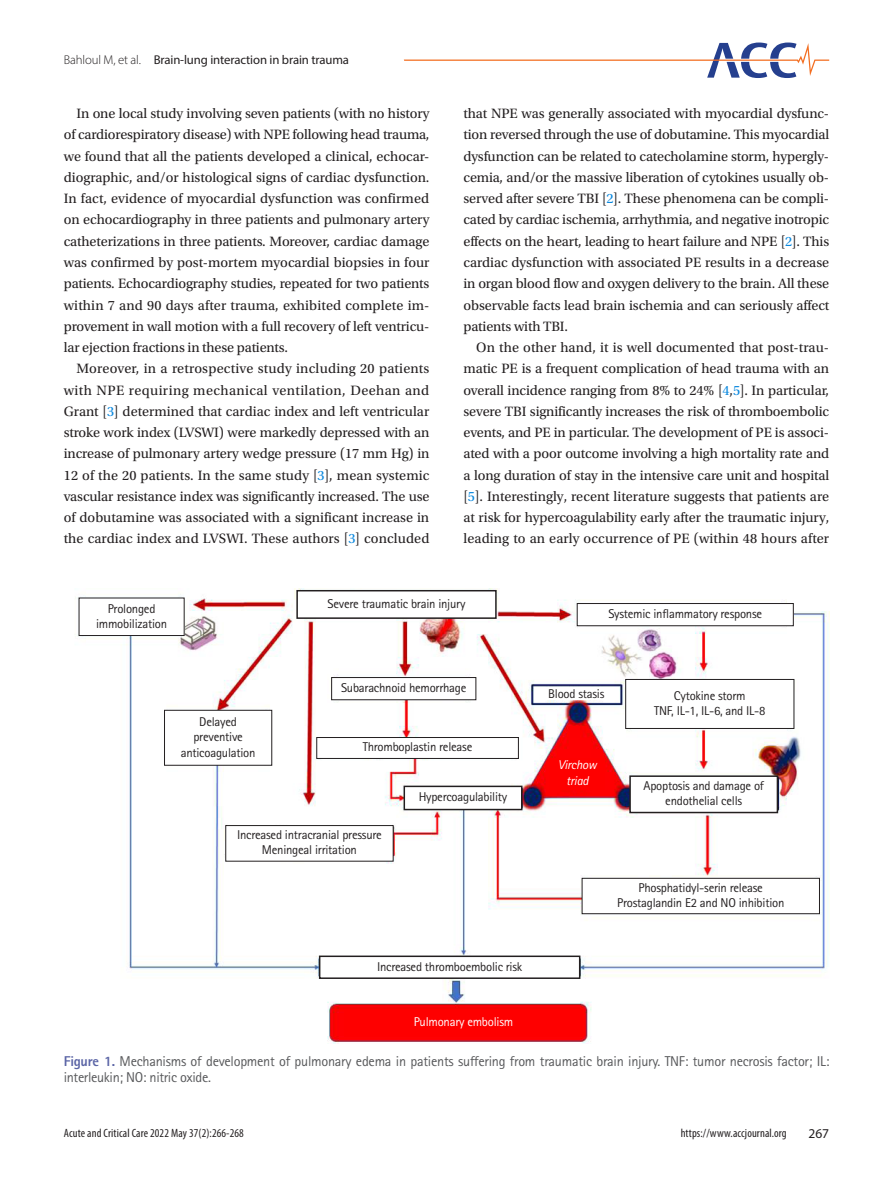
<style>
.page{position:relative;width:893px;height:1191px;background:#fff}
.page>*{position:absolute;margin:0;border:0;box-sizing:border-box;transform-origin:0 0}
.body{font:14.25px/21.3px "Utopia Std";letter-spacing:-.005em;color:#231f20;text-align:justify}
.fig-caption{font:14.25px/16.5px "Rotis Sans Serif Std";letter-spacing:-.02em;color:#57585a}
.t1{font:13.5px "Myriad Pro";color:#231f20}
.picture_print{font:12.75px/15.3px "Rotis Sans Serif Std";letter-spacing:-.02em;color:#231f20;text-align:center}
.t2{font:12.75px "Myriad Pro";letter-spacing:-.01em;color:#231f20}
.picture_print-2{font:12.75px "Rotis Sans Serif Std";letter-spacing:-.02em;color:#fff}
.picture_print-3{font:italic 12.75px "Rotis Sans Serif Std";letter-spacing:-.02em;color:#fff}
.t3{font:condensed 12px "Myriad Pro";letter-spacing:.01em;color:#231f20}
.s1{font-weight:300}
.s2{color:#0b88de}
.s3{font-weight:800;color:#5b65a6}
</style>
<div class="page">
<svg style="left:404px;top:43px;width:425px;height:35px"></svg>
<img style="left:75px;top:588px;width:753px;height:455px">
<div style="left:79px;top:598px;width:105px;height:37px;background:#fff"></div>
<div style="left:79px;top:597px;width:106px;height:39px;border:1px solid #231f20"></div>
<div style="left:165px;top:710px;width:107px;height:55px;background:#fff"></div>
<div style="left:164px;top:710px;width:108px;height:55px;border:1px solid #231f20"></div>
<div style="left:332px;top:677px;width:144px;height:22px;background:#fff"></div>
<div style="left:331px;top:677px;width:145px;height:23px;border:1px solid #231f20"></div>
<div style="left:534px;top:687px;width:85px;height:13px;background:#fff"></div>
<div style="left:577px;top:603px;width:216px;height:23px;background:#fff"></div>
<div style="left:577px;top:603px;width:217px;height:23px;border:1px solid #231f20"></div>
<div style="left:626px;top:679px;width:168px;height:49px;background:#fff"></div>
<div style="left:625px;top:679px;width:169px;height:50px;border:1px solid #231f20"></div>
<div style="left:582px;top:878px;width:237px;height:35px;background:#fff"></div>
<div style="left:582px;top:878px;width:238px;height:36px;border:1px solid #231f20"></div>
<div style="left:317px;top:737px;width:201px;height:21px;background:#fff"></div>
<div style="left:316px;top:737px;width:203px;height:22px;border:1px solid #231f20"></div>
<div style="left:404px;top:786px;width:118px;height:23px;background:#fff"></div>
<div style="left:404px;top:785px;width:118px;height:25px;border:2px solid #231f20"></div>
<div style="left:320px;top:956px;width:260px;height:22px;background:#fff"></div>
<div style="left:319px;top:955px;width:261px;height:24px;border:2px solid #231f20"></div>
<div style="left:344px;top:1009px;width:239px;height:27px;background:#fe0000"></div>
<div style="left:550px;top:758px;width:55px;height:31px;background:#fe0000"></div>
<div style="left:630px;top:776px;width:147px;height:36px;background:#fff"></div>
<div style="left:629px;top:775px;width:149px;height:38px;border:2px solid #231f20"></div>
<div style="left:297px;top:590px;width:199px;height:28px;background:#fff"></div>
<div style="left:296px;top:590px;width:201px;height:29px;border:2px solid #231f20"></div>
<div style="left:226px;top:825px;width:167px;height:36px;background:#fff"></div>
<div style="left:225px;top:825px;width:169px;height:36px;border:1px solid #231f20"></div>
<p class="t2" style="left:64px;top:52px;width:287px"><span class="s1">Bahloul M, et al.</span> Brain-lung interaction in brain trauma</p>
<p class="body" style="left:64px;top:103px;width:367px;text-indent:13px">In one local study involving seven patients (with no history of cardiorespiratory disease) with NPE following head trauma, we found that all the patients developed a clinical, echocar&shy;diographic, and/or histological signs of cardiac dysfunction.<br>In fact, evidence of myocardial dysfunction was confirmed on echocardiography in three patients and pulmonary artery catheterizations in three patients. Moreover, cardiac damage was confirmed by post-mortem myocardial biopsies in four patients. Echocardiography studies, repeated for two patients within 7 and 90 days after trauma, exhibited complete im&shy;provement in wall motion with a full recovery of left ventricu&shy;lar ejection fractions in these patients.</p>
<p class="body" style="left:64px;top:358px;width:367px;text-indent:13px">Moreover, in a retrospective study including 20 patients with NPE requiring mechanical ventilation, Deehan and Grant [<span class="s2">3</span>] determined that cardiac index and left ventricular stroke work index (LVSWI) were markedly depressed with an increase of pulmonary artery wedge pressure (17 mm Hg) in 12 of the 20 patients. In the same study [<span class="s2">3</span>], mean systemic vascular resistance index was significantly increased. The use of dobutamine was associated with a significant increase in the cardiac index and LVSWI. These authors [<span class="s2">3</span>] concluded</p>
<p class="body" style="left:463px;top:103px;width:367px">that NPE was generally associated with myocardial dysfunc&shy;tion reversed through the use of dobutamine. This myocardial dysfunction can be related to catecholamine storm, hypergly&shy;cemia, and/or the massive liberation of cytokines usually ob&shy;served after severe TBI [<span class="s2">2</span>]. These phenomena can be compli&shy;cated by cardiac ischemia, arrhythmia, and negative inotropic effects on the heart, leading to heart failure and NPE [<span class="s2">2</span>]. This cardiac dysfunction with associated PE results in a decrease in organ blood flow and oxygen delivery to the brain. All these observable facts lead brain ischemia and can seriously affect patients with TBI.</p>
<p class="body" style="left:463px;top:337px;width:367px;text-indent:13px">On the other hand, it is well documented that post-trau&shy;matic PE is a frequent complication of head trauma with an overall incidence ranging from 8% to 24% [<span class="s2">4</span>,<span class="s2">5</span>]. In particular, severe TBI significantly increases the risk of thromboembolic events, and PE in particular. The development of PE is associ&shy;ated with a poor outcome involving a high mortality rate and a long duration of stay in the intensive care unit and hospital [<span class="s2">5</span>]. Interestingly, recent literature suggests that patients are at risk for hypercoagulability early after the traumatic injury, leading to an early occurrence of PE (within 48 hours after</p>
<p class="picture_print" style="left:108px;top:600px;width:49px">Prolonged</p>
<p class="picture_print" style="left:96px;top:616px;width:73px">immobilization</p>
<p class="picture_print" style="left:328px;top:596px;width:139px">Severe traumatic brain injury</p>
<p class="picture_print" style="left:608px;top:606px;width:155px">Systemic inflammatory response</p>
<p class="picture_print" style="left:199px;top:714px;width:39px">Delayed</p>
<p class="picture_print" style="left:181px;top:729px;width:76px">preventive anticoagulation</p>
<p class="picture_print" style="left:341px;top:680px;width:127px">Subarachnoid hemorrhage</p>
<p class="picture_print" style="left:548px;top:686px;width:58px">Blood stasis</p>
<p class="picture_print" style="left:363px;top:739px;width:111px">Thromboplastin release</p>
<p class="picture_print" style="left:419px;top:789px;width:90px">Hypercoagulability</p>
<p class="picture_print-3" style="left:558px;top:757px;width:40px">Virchow</p>
<p class="picture_print-3" style="left:566px;top:773px;width:24px">triad</p>
<p class="picture_print" style="left:237px;top:827px;width:146px">Increased intracranial pressure</p>
<p class="picture_print" style="left:262px;top:842px;width:97px">Meningeal irritation</p>
<p class="picture_print" style="left:674px;top:688px;width:73px">Cytokine storm</p>
<p class="picture_print" style="left:654px;top:703px;width:113px">TNF, IL-1, IL-6, and IL-8</p>
<p class="picture_print" style="left:643px;top:778px;width:122px">Apoptosis and damage of endothelial cells</p>
<p class="picture_print" style="left:639px;top:880px;width:126px">Phosphatidyl-serin release</p>
<p class="picture_print" style="left:617px;top:895px;width:169px">Prostaglandin E2 and NO inhibition</p>
<p class="picture_print" style="left:377px;top:958px;width:147px">Increased thromboembolic risk</p>
<p class="picture_print-2" style="left:414px;top:1014px;width:101px">Pulmonary embolism</p>
<p class="fig-caption" style="left:64px;top:1053px;width:767px"><span class="s3">Figure 1.</span> Mechanisms of development of pulmonary edema in patients suffering from traumatic brain injury. TNF: tumor necrosis factor; IL: interleukin; NO: nitric oxide.</p>
<p class="t3" style="left:64px;top:1125px;width:182px">Acute and Critical Care 2022 May 37(2):266-268</p>
<p class="t3" style="left:681px;top:1125px;width:107px">https://www.accjournal.org</p>
<p class="t1" style="left:808px;top:1124px;width:22px">267</p>
</div>
